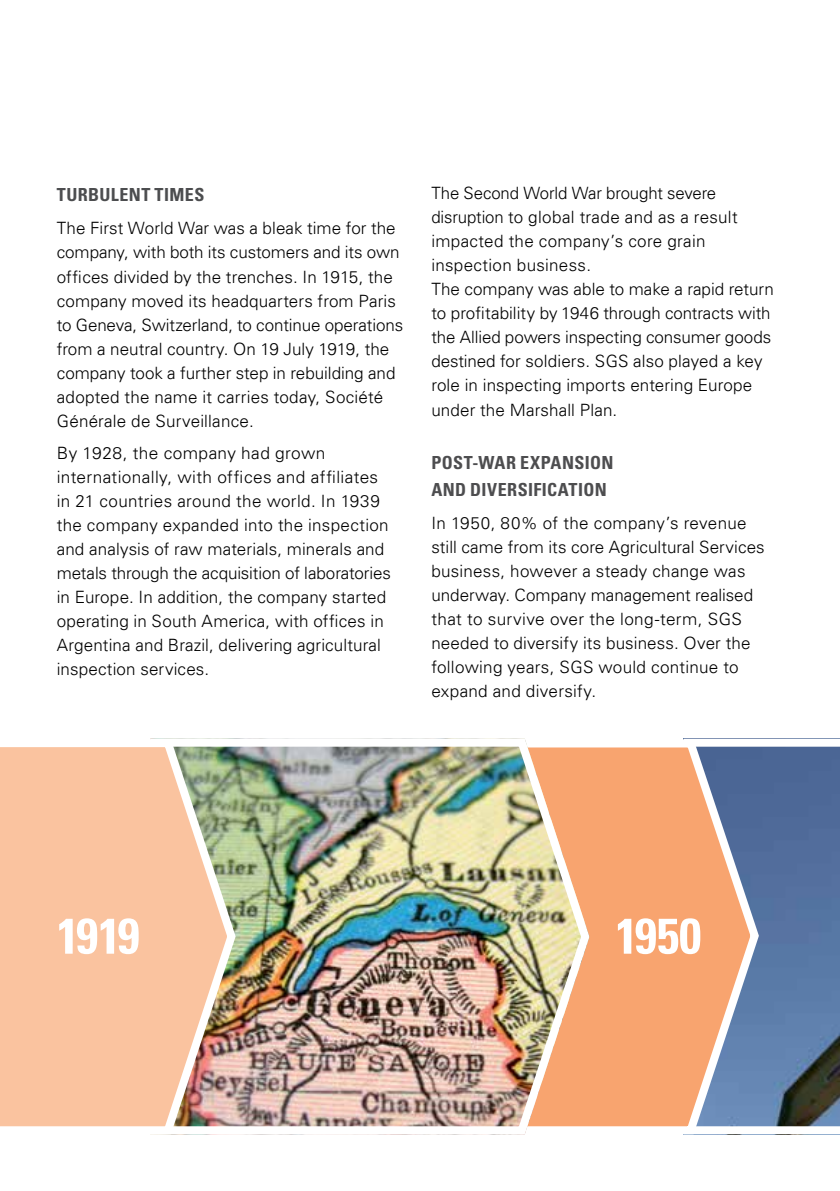
<style>
.page{position:relative;width:840px;height:1191px;background:#fff}
.page>*{position:absolute;margin:0;border:0;box-sizing:border-box;transform-origin:0 0}
.t1{font:700 condensed 50px "Univers LT";letter-spacing:-.03em;color:#fff}
.t2{font:700 condensed 18px/27px "Univers LT";letter-spacing:.02em;color:#4d4d4f}
.t3{font:700 condensed 18px "Univers LT";letter-spacing:.02em;color:#4c4d4f}
.t4{font:300 17px/24px "Univers LT";letter-spacing:.005em;color:#000}
</style>
<div class="page">
<svg style="left:762px;top:738px;width:77px;height:397px"></svg>
<svg style="left:593px;top:738px;width:169px;height:397px"></svg>
<img style="left:240px;top:738px;width:353px;height:397px">
<svg style="left:0;top:738px;width:240px;height:397px"></svg>
<p class="t3" style="left:57px;top:184px;width:149px">TURBULENT TIMES</p>
<p class="t4" style="left:57px;top:216px;width:348px">The First World War was a bleak time for the company, with both its customers and its own offices divided by the trenches. In 1915, the company moved its headquarters from Paris to Geneva, Switzerland, to continue operations from a neutral country. On 19 July 1919, the company took a further step in rebuilding and adopted the name it carries today, Société Générale de Surveillance.</p>
<p class="t4" style="left:57px;top:440px;width:335px">By 1928, the company had grown internationally, with offices and affiliates in 21 countries around the world. In 1939 the company expanded into the inspection and analysis of raw materials, minerals and metals through the acquisition of laboratories in Europe. In addition, the company started operating in South America, with offices in Argentina and Brazil, delivering agricultural inspection services.</p>
<p class="t4" style="left:431px;top:181px;width:344px">The Second World War brought severe disruption to global trade and as a result impacted the company’s core grain inspection business.<br>The company was able to make a rapid return to profitability by 1946 through contracts with the Allied powers inspecting consumer goods destined for soldiers. SGS also played a key role in inspecting imports entering Europe under the Marshall Plan.</p>
<p class="t2" style="left:431px;top:448px;width:183px">POST-WAR EXPANSION<br>AND DIVERSIFICATION</p>
<p class="t4" style="left:431px;top:510px;width:334px">In 1950, 80% of the company’s revenue still came from its core Agricultural Services business, however a steady change was underway. Company management realised that to survive over the long-term, SGS needed to diversify its business. Over the following years, SGS would continue to expand and diversify.</p>
<h1 class="t1" style="left:57px;top:905px;width:84px">1919</h1>
<h1 class="t1" style="left:615px;top:905px;width:87px">1950</h1>
</div>
